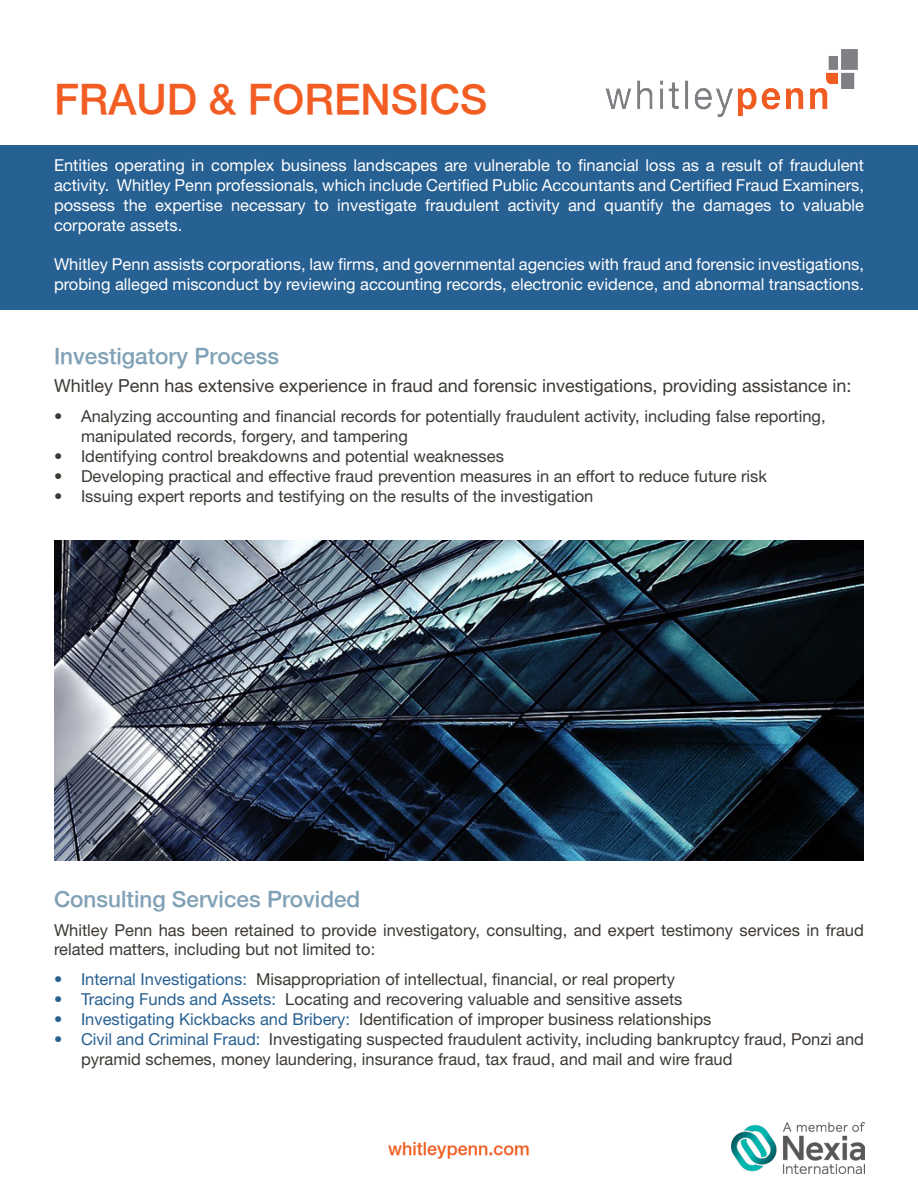
<style>
.page{position:relative;width:918px;height:1188px;background:#fff}
.page>*{position:absolute;margin:0;border:0;box-sizing:border-box;transform-origin:0 0}
.t1{font:500 42px "Helvetica Neue";color:#f15d22}
.t2{font:500 22.5px "Helvetica Neue";color:#80a1b6}
.t3{font:18px "Helvetica Neue LT Pro";color:#3d3935}
.t4{font:500 18px "Helvetica Neue";color:#f15d22}
.t5{font:16.5px/19.8px "Helvetica Neue LT Pro";color:#3d3935}
.t6{font:16.5px/19.8px "Helvetica Neue LT Pro";color:#fff;text-align:justify}
.s1{color:#276092}
</style>
<div class="page">
<div style="left:0;top:145px;width:918px;height:165px;background:#276092"></div>
<img style="left:605px;top:49px;width:253px;height:68px">
<img style="left:54px;top:540px;width:810px;height:320px">
<img style="left:732px;top:1123px;width:132px;height:51px">
<p class="t1" style="left:54px;top:74px;width:435px">FRAUD &amp; FORENSICS</p>
<p class="t6" style="left:54px;top:155px;width:812px">Entities operating in complex business landscapes are vulnerable to financial loss as a result of fraudulent activity. Whitley Penn professionals, which include Certified Public Accountants and Certified Fraud Examiners, possess the expertise necessary to investigate fraudulent activity and quantify the damages to valuable corporate assets.</p>
<p class="t6" style="left:54px;top:254px;width:812px">Whitley Penn assists corporations, law firms, and governmental agencies with fraud and forensic investigations, probing alleged misconduct by reviewing accounting records, electronic evidence, and abnormal transactions.</p>
<p class="t2" style="left:54px;top:342px;width:227px">Investigatory Process</p>
<p class="t3" style="left:54px;top:375px;width:799px">Whitley Penn has extensive experience in fraud and forensic investigations, providing assistance in:</p>
<p class="t5" style="left:81px;top:406px;width:746px;text-indent:-27px">• Analyzing accounting and financial records for potentially fraudulent activity, including false reporting, manipulated records, forgery, and tampering</p>
<p class="t5" style="left:54px;top:446px;width:451px">• Identifying control breakdowns and potential weaknesses</p>
<p class="t5" style="left:54px;top:466px;width:715px">• Developing practical and effective fraud prevention measures in an effort to reduce future risk</p>
<p class="t5" style="left:54px;top:485px;width:541px">• Issuing expert reports and testifying on the results of the investigation</p>
<p class="t2" style="left:54px;top:886px;width:308px">Consulting Services Provided</p>
<p class="t5" style="left:54px;top:919px;width:811px">Whitley Penn has been retained to provide investigatory, consulting, and expert testimony services in fraud related matters, including but not limited to:</p>
<p class="t5" style="left:54px;top:969px;width:623px"><span class="s1">• Internal Investigations:</span> Misappropriation of intellectual, financial, or real property</p>
<p class="t5" style="left:54px;top:989px;width:630px"><span class="s1">• Tracing Funds and Assets:</span> Locating and recovering valuable and sensitive assets</p>
<p class="t5" style="left:54px;top:1009px;width:659px"><span class="s1">• Investigating Kickbacks and Bribery:</span> Identification of improper business relationships</p>
<p class="t5" style="left:81px;top:1029px;width:784px;text-indent:-27px"><span class="s1">• Civil and Criminal Fraud:</span> Investigating suspected fraudulent activity, including bankruptcy fraud, Ponzi and pyramid schemes, money laundering, insurance fraud, tax fraud, and mail and wire fraud</p>
<p class="t4" style="left:388px;top:1138px;width:143px">whitleypenn.com</p>
</div>
